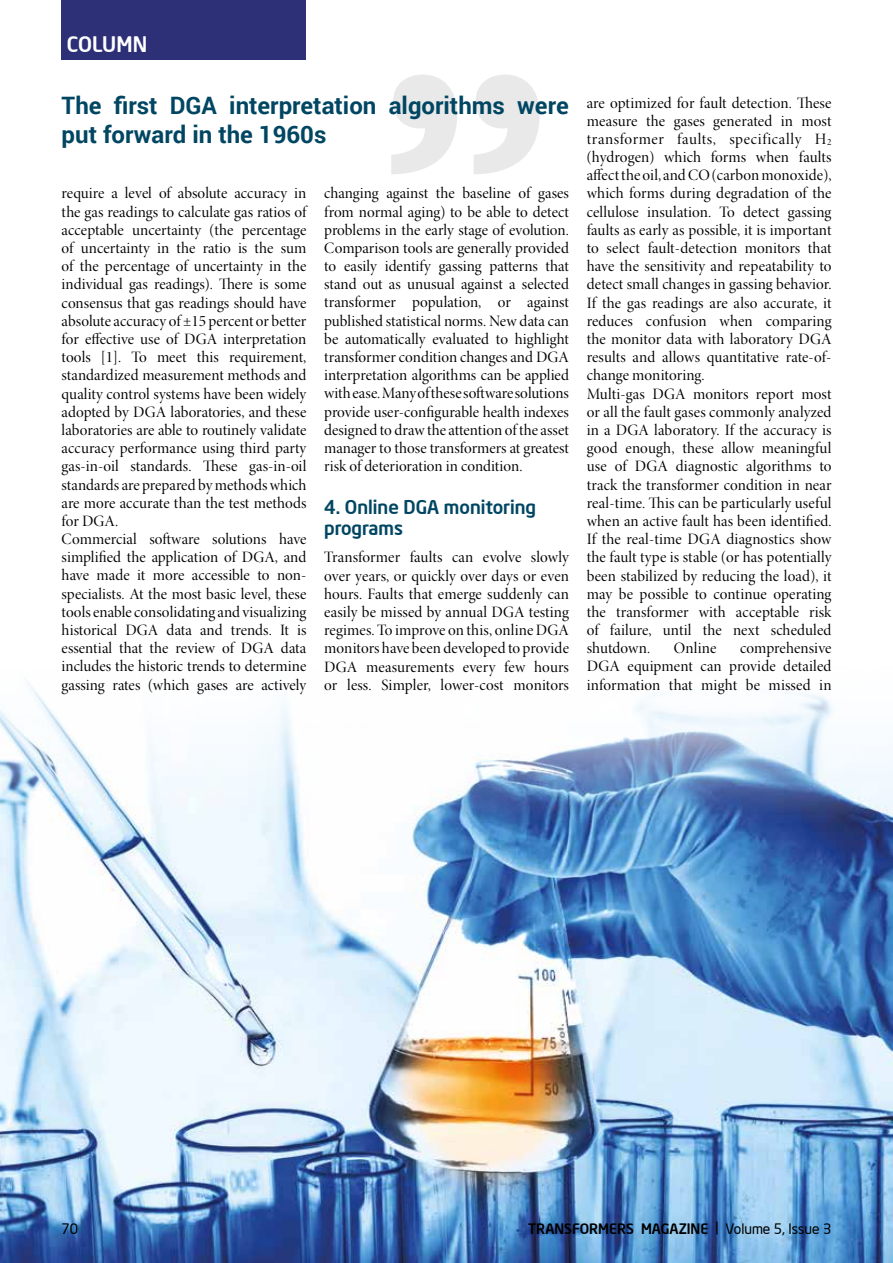
<style>
.page{position:relative;width:893px;height:1263px;background:#fff}
.page>*{position:absolute;margin:0;border:0;box-sizing:border-box;transform-origin:0 0}
.t1{font:700 24px/28.8px "Roboto";color:#004662}
.t2{font:500 21px "Neo Sans Intel";letter-spacing:.01em;color:#fff}
.t3{font:500 18.75px/21px "Neo Sans Intel";color:#004662}
.t4{font:15.9px/18.1px "Minion Pro Disp";letter-spacing:.005em;color:#000;text-align:justify}
.t5{font:500 14.25px "Neo Sans Intel";color:#000}
.t6{font:14.25px "Neo Sans Intel";color:#000}
.s1{font-size:9.6px}
.s2{font-weight:400}
</style>
<div class="page">
<img style="left:0;top:682px;width:893px;height:581px">
<svg style="left:391px;top:75px;width:149px;height:99px"></svg>
<div style="left:62px;top:0;width:244px;height:60px;background:#2d3077"></div>
<h2 class="t2" style="left:67px;top:31px;width:82px">COLUMN</h2>
<h1 class="t1" style="left:62px;top:90px;width:509px">The first DGA interpretation algorithms were put forward in the 1960s</h1>
<p class="t4" style="left:62px;top:185px;width:246px;text-align:left">require a level of absolute accuracy in the gas readings to calculate gas ratios of acceptable uncertainty (the percentage of uncertainty in the ratio is the sum of the percentage of uncertainty in the individual gas readings). There is some consensus that gas readings should have absolute accuracy of ±15 percent or better for effective use of DGA interpretation tools [1]. To meet this requirement, standardized measurement methods and quality control systems have been widely adopted by DGA laboratories, and these laboratories are able to routinely validate accuracy performance using third party gas-in-oil standards. These gas-in-oil standards are prepared by methods which are more accurate than the test methods for DGA.<br>Commercial software solutions have simplified the application of DGA, and have made it more accessible to non&shy;specialists. At the most basic level, these tools enable consolidating and visualizing historical DGA data and trends. It is essential that the review of DGA data includes the historic trends to determine gassing rates (which gases are actively</p>
<p class="t4" style="left:324px;top:185px;width:246px">changing against the baseline of gases from normal aging) to be able to detect problems in the early stage of evolution.<br>Comparison tools are generally provided to easily identify gassing patterns that stand out as unusual against a selected transformer population, or against published statistical norms. New data can be automatically evaluated to highlight transformer condition changes and DGA interpretation algorithms can be applied with ease. Many of these software solutions provide user-configurable health indexes designed to draw the attention of the asset manager to those transformers at greatest risk of deterioration in condition.</p>
<p class="t3" style="left:324px;top:496px;width:213px">4. Online DGA monitoring programs</p>
<p class="t4" style="left:324px;top:549px;width:246px">Transformer faults can evolve slowly over years, or quickly over days or even hours. Faults that emerge suddenly can easily be missed by annual DGA testing regimes. To improve on this, online DGA monitors have been developed to provide DGA measurements every few hours or less. Simpler, lower-cost monitors</p>
<p class="t4" style="left:587px;top:94px;width:246px;text-align:left">are optimized for fault detection. These measure the gases generated in most transformer faults, specifically H<span class="s1">2 </span>(hydrogen) which forms when faults affect the oil, and CO (carbon monoxide), which forms during degradation of the cellulose insulation. To detect gassing faults as early as possible, it is important to select fault-detection monitors that have the sensitivity and repeatability to detect small changes in gassing behavior.<br>If the gas readings are also accurate, it reduces confusion when comparing the monitor data with laboratory DGA results and allows quantitative rate-of&shy;change monitoring.<br>Multi-gas DGA monitors report most or all the fault gases commonly analyzed in a DGA laboratory. If the accuracy is good enough, these allow meaningful use of DGA diagnostic algorithms to track the transformer condition in near real-time. This can be particularly useful when an active fault has been identified.<br>If the real-time DGA diagnostics show the fault type is stable (or has potentially been stabilized by reducing the load), it may be possible to continue operating the transformer with acceptable risk of failure, until the next scheduled shutdown.</p>
<p class="t4" style="left:587px;top:639px;width:246px;text-indent:153px">comprehensive DGA equipment can provide detailed information that might be missed in</p>
<p class="t4" style="left:674px;top:639px;width:44px">Online</p>
<p class="t6" style="left:61px;top:1220px;width:18px">70</p>
<p class="t5" style="left:528px;top:1220px;width:305px">TRANSFORMERS MAGAZINE <span class="s2">| Volume 5, Issue 3</span></p>
</div>
